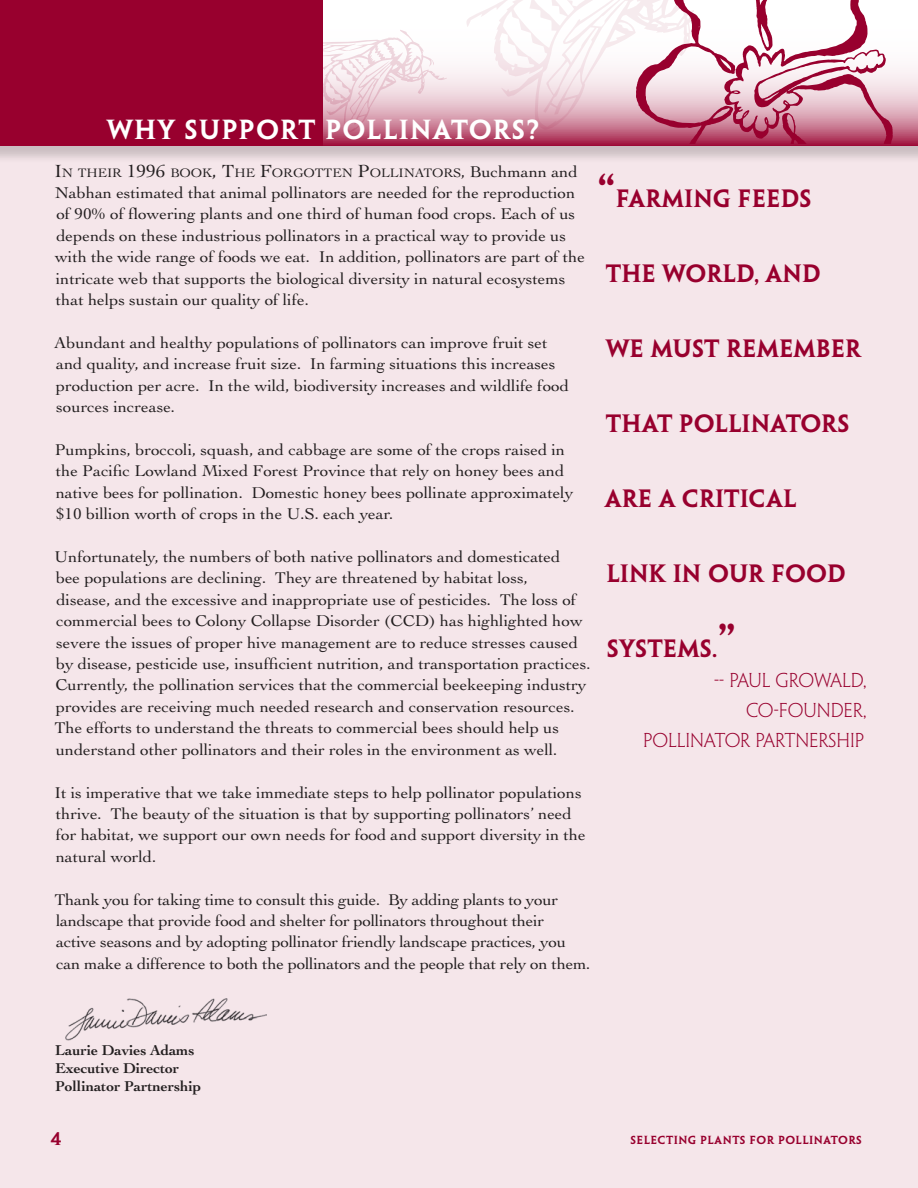
<style>
.page{position:relative;width:918px;height:1188px;background:#fff}
.page>*{position:absolute;margin:0;border:0;box-sizing:border-box;transform-origin:0 0}
.t1{font:24.75px "Penumbra MM 585 1000";letter-spacing:.13em;color:#fff}
.t2{font:22.5px "Penumbra MM 585 1000";letter-spacing:.08em;color:#98002e}
.t3{font:18px/30px "Penumbra MM 220 500";color:#98002e;text-align:right}
.t4{font:16.5px "Penumbra MM 585 1000";color:#98002e}
.t5{font:16.35px/21.5px "Cochin";letter-spacing:-.005em;color:#231f20;scale:1.05 1}
.t6{font:700 15px/18px "Cochin";letter-spacing:-.005em;color:#231f20}
.t7{font:13.05px "Cochin";letter-spacing:-.005em;color:#231f20;scale:1.05 1}
.t8{font:10.5px "Penumbra MM 585 1000";letter-spacing:.115em;color:#98002e}
.s1{font-size:18.6px}
.s2{font-size:16.35px}
.s3{font-size:42.75px}
</style>
<div class="page">
<div style="left:0;top:144px;width:918px;height:1044px;background:#f5e6ea"></div>
<div style="left:0;top:0;width:918px;height:164px;background:#231f20;opacity:.2"></div>
<svg style="left:0;top:0;width:918px;height:146px"></svg>
<svg style="left:323px;top:30px;width:124px;height:104px"></svg>
<svg style="left:455px;top:0;width:438px;height:145px"></svg>
<div style="left:0;top:0;width:323px;height:145px;background:#98002e"></div>
<img style="left:65px;top:998px;width:202px;height:43px">
<h1 class="t1" style="left:107px;top:116px;width:432px">WHY SUPPORT POLLINATORS?</h1>
<p class="t7" style="left:54px;top:165px;width:500px"><span class="s1">I</span>N THEIR <span class="s1">1996</span> BOOK<span class="s1">, T</span>HE <span class="s1">F</span>ORGOTTEN <span class="s1">P</span>OLLINATORS<span class="s2">, Buchmann and</span></p>
<p class="t5" style="left:55px;top:182px;width:507px">Nabhan estimated that animal pollinators are needed for the reproduction of 90% of flowering plants and one third of human food crops. Each of us depends on these industrious pollinators in a practical way to provide us with the wide range of foods we eat. In addition, pollinators are part of the intricate web that supports the biological diversity in natural ecosystems that helps sustain our quality of life.</p>
<p class="t5" style="left:54px;top:332px;width:492px">Abundant and healthy populations of pollinators can improve fruit set and quality, and increase fruit size. In farming situations this increases production per acre. In the wild, biodiversity increases and wildlife food sources increase.</p>
<p class="t5" style="left:55px;top:439px;width:495px">Pumpkins, broccoli, squash, and cabbage are some of the crops raised in the Pacific Lowland Mixed Forest Province that rely on honey bees and native bees for pollination. Domestic honey bees pollinate approximately $10 billion worth of crops in the U.S. each year.</p>
<p class="t5" style="left:54px;top:546px;width:512px">Unfortunately, the numbers of both native pollinators and domesticated<br>bee populations are declining. They are threatened by habitat loss,<br>disease, and the excessive and inappropriate use of pesticides. The loss of commercial bees to Colony Collapse Disorder (CCD) has highlighted how severe the issues of proper hive management are to reduce stresses caused by disease, pesticide use, insufficient nutrition, and transportation practices.<br>Currently, the pollination services that the commercial beekeeping industry provides are receiving much needed research and conservation resources.<br>The efforts to understand the threats to commercial bees should help us understand other pollinators and their roles in the environment as well.</p>
<p class="t5" style="left:55px;top:781px;width:507px">It is imperative that we take immediate steps to help pollinator populations thrive. The beauty of the situation is that by supporting pollinators’ need for habitat, we support our own needs for food and support diversity in the natural world.</p>
<p class="t5" style="left:54px;top:889px;width:512px">Thank you for taking time to consult this guide. By adding plants to your landscape that provide food and shelter for pollinators throughout their<br>active seasons and by adopting pollinator friendly landscape practices, you can make a difference to both the pollinators and the people that rely on them.</p>
<h2 class="t2" style="left:597px;top:186px;width:214px"><span class="s3">“</span>FARMING FEEDS</h2>
<h2 class="t2" style="left:606px;top:261px;width:214px">THE WORLD, AND</h2>
<h2 class="t2" style="left:606px;top:336px;width:254px">WE MUST REMEMBER</h2>
<h2 class="t2" style="left:606px;top:411px;width:243px">THAT POLLINATORS</h2>
<h2 class="t2" style="left:604px;top:486px;width:192px">ARE A CRITICAL</h2>
<h2 class="t2" style="left:606px;top:561px;width:239px">LINK IN OUR FOOD</h2>
<h2 class="t2" style="left:607px;top:636px;width:127px">SYSTEMS.<span class="s3">”</span></h2>
<p class="t3" style="left:643px;top:665px;width:225px">-- PAUL GROWALD,<br>CO-FOUNDER,<br>POLLINATOR PARTNERSHIP</p>
<p class="t6" style="left:55px;top:1041px;width:147px">Laurie Davies Adams<br>Executive Director<br>Pollinator Partnership</p>
<p class="t4" style="left:51px;top:1129px;width:12px">4</p>
<p class="t8" style="left:630px;top:1134px;width:232px">SELECTING PLANTS FOR POLLINATORS</p>
</div>
